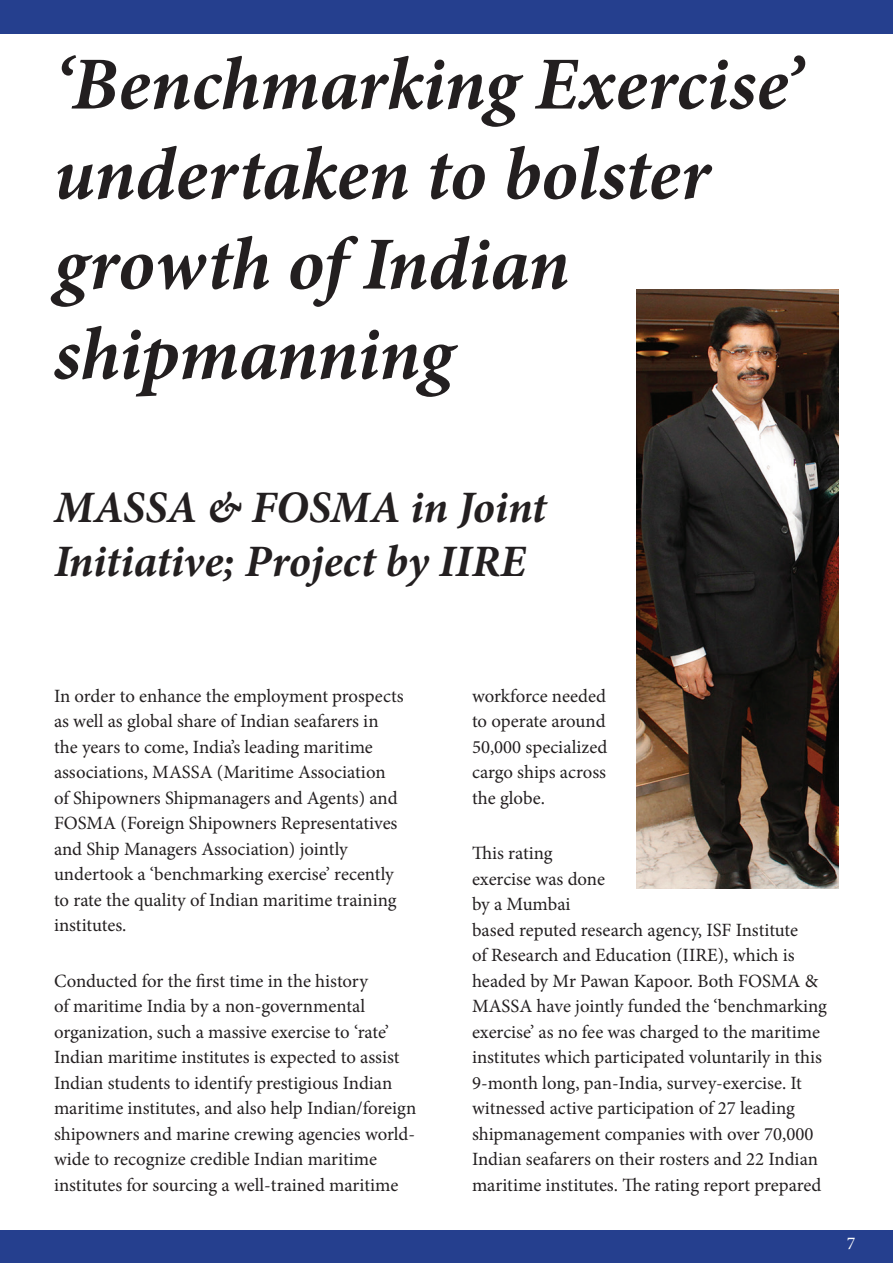
<style>
.page{position:relative;width:893px;height:1263px;background:#fff}
.page>*{position:absolute;margin:0;border:0;box-sizing:border-box;transform-origin:0 0}
.t1{font:italic 700 75px/90px "Minion Pro";letter-spacing:-.005em;color:#231f20}
.t2{font:italic 700 45px/54px "Minion Pro";color:#231f20}
.t3{font:18.75px/25.5px "Minion Pro";letter-spacing:-.005em;color:#231f20}
.t4{font:18px "Minion Pro";color:#fff}
</style>
<div class="page">
<div style="left:0;top:0;width:893px;height:33px;background:#253f8e"></div>
<div style="left:0;top:1230px;width:893px;height:33px;background:#253f8e"></div>
<img style="left:636px;top:289px;width:203px;height:600px">
<h1 class="t1" style="left:54px;top:38px;width:750px">‘Benchmarking Exercise’ undertaken to bolster growth of Indian shipmanning</h1>
<h2 class="t2" style="left:54px;top:480px;width:494px">MASSA &amp; FOSMA in Joint<br>Initiative; Project by IIRE</h2>
<p class="t3" style="left:54px;top:683px;width:351px">In order to enhance the employment prospects as well as global share of Indian seafarers in the years to come, India’s leading maritime associations, MASSA (Maritime Association of Shipowners Shipmanagers and Agents) and FOSMA (Foreign Shipowners Representatives and Ship Managers Association) jointly undertook a ‘benchmarking exercise’ recently to rate the quality of Indian maritime training institutes.</p>
<p class="t3" style="left:54px;top:968px;width:364px">Conducted for the first time in the history<br>of maritime India by a non-governmental organization, such a massive exercise to ‘rate’ Indian maritime institutes is expected to assist Indian students to identify prestigious Indian maritime institutes, and also help Indian/foreign shipowners and marine crewing agencies world&shy;wide to recognize credible Indian maritime institutes for sourcing a well-trained maritime</p>
<p class="t3" style="left:472px;top:683px;width:137px;text-align:justify">workforce needed to operate around 50,000 specialized cargo ships across the globe.</p>
<p class="t3" style="left:472px;top:840px;width:357px">This rating<br>exercise was done<br>by a Mumbai<br>based reputed research agency, ISF Institute<br>of Research and Education (IIRE), which is headed by Mr Pawan Kapoor. Both FOSMA &amp; MASSA have jointly funded the ‘benchmarking exercise’ as no fee was charged to the maritime institutes which participated voluntarily in this 9-month long, pan-India, survey-exercise. It witnessed active participation of 27 leading shipmanagement companies with over 70,000<br>Indian seafarers on their rosters and 22 Indian maritime institutes. The rating report prepared</p>
<p class="t4" style="left:847px;top:1231px;width:10px">7</p>
</div>
